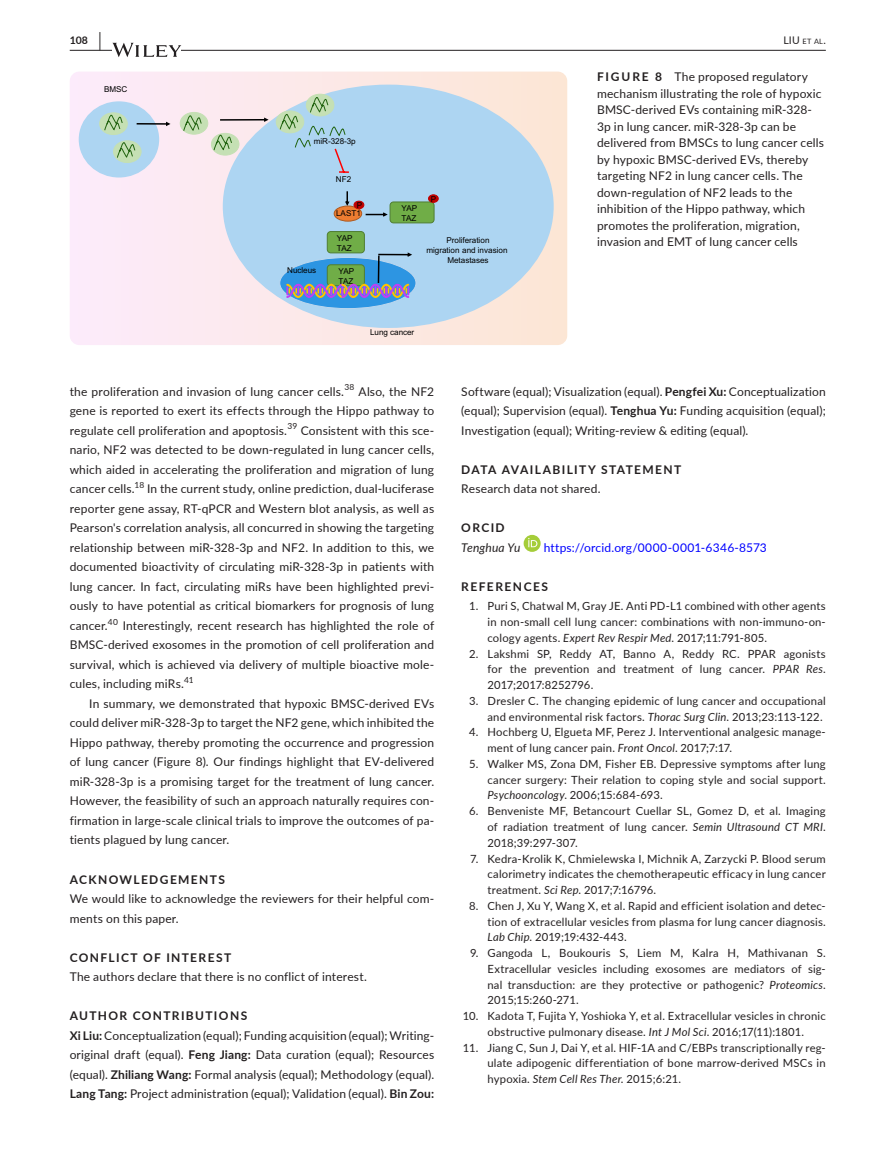
<style>
.page{position:relative;width:893px;height:1174px;background:#fff}
.page>*{position:absolute;margin:0;border:0;box-sizing:border-box;transform-origin:0 0}
.t1{font:12px/19.5px "Lato";letter-spacing:.015em;color:#231f20;text-align:justify}
.t2{font:700 12px "Lato";letter-spacing:.115em;color:#231f20}
.t3{font:12px "Lato";letter-spacing:.015em;color:#00f}
.t4{font:italic 12px "Lato";letter-spacing:.015em;color:#231f20}
.t5{font:11.25px/15.8px "Lato";letter-spacing:.015em;color:#231f20;text-align:justify}
.t6{font:10.5px "Lato";color:#231f20}
.t7{font:700 10.5px "Lato";color:#231f20}
.t8{font:8.4px "Lato";letter-spacing:.015em;color:#231f20}
.t9{font:8.1px/9.8px "Arial";letter-spacing:-.005em;color:#000}
.s1{font-size:19.5px}
.s2{font-size:7.35px}
.s3{font-weight:700}
.s4{font-style:italic}
</style>
<div class="page">
<hr style="left:70px;top:50px;width:756px;height:1px;background:#231f20">
<svg style="left:112px;top:43px;width:69px;height:14px"></svg>
<svg style="left:524px;top:535px;width:17px;height:17px"></svg>
<svg style="left:528px;top:538px;width:9px;height:9px"></svg>
<svg style="left:70px;top:72px;width:497px;height:273px;background:#fbe8eb"></svg>
<div style="left:79px;top:101px;width:80px;height:76px;background:#add5f2;border-radius:50%"></div>
<div style="left:100px;top:113px;width:27px;height:22px;background:#c5e0b4;border-radius:50%"></div>
<div style="left:99px;top:112px;width:29px;height:23px;border:1px solid #c5e0b4;border-radius:50%"></div>
<div style="left:223px;top:85px;width:331px;height:243px;background:#add5f2;border-radius:50%"></div>
<svg style="left:345px;top:191px;width:4px;height:15px"></svg>
<div style="left:280px;top:257px;width:136px;height:51px;background:#2d95e2;border-radius:50%"></div>
<div style="left:279px;top:257px;width:137px;height:52px;border:1px solid #bdd7ee;border-radius:50%"></div>
<div style="left:334px;top:206px;width:28px;height:15px;background:#ed7d31;border-radius:50%"></div>
<div style="left:334px;top:206px;width:28px;height:15px;border:1px solid #ae5a21;border-radius:50%"></div>
<div style="left:354px;top:201px;width:10px;height:8px;background:#c00000;border-radius:50%"></div>
<div style="left:354px;top:201px;width:10px;height:8px;border:1px solid #c00000;border-radius:50%"></div>
<div style="left:390px;top:202px;width:44px;height:21px;background:#70ad47;border-radius:3px"></div>
<div style="left:390px;top:202px;width:44px;height:21px;border:1px solid #507e32;border-radius:3px"></div>
<div style="left:428px;top:195px;width:10px;height:7px;background:#c00000;border-radius:50%"></div>
<div style="left:428px;top:194px;width:11px;height:9px;border:1px solid #c00000;border-radius:50%"></div>
<svg style="left:366px;top:212px;width:22px;height:5px"></svg>
<div style="left:327px;top:265px;width:37px;height:21px;background:#70ad47;border-radius:3px"></div>
<div style="left:327px;top:264px;width:38px;height:22px;border:1px solid #507e32;border-radius:3px"></div>
<div style="left:327px;top:231px;width:37px;height:22px;background:#70ad47;border-radius:4px"></div>
<div style="left:327px;top:231px;width:38px;height:22px;border:1px solid #507e32;border-radius:4px"></div>
<hr style="left:378px;top:255px;width:2px;height:28px;background:#000">
<svg style="left:378px;top:252px;width:34px;height:5px"></svg>
<svg style="left:104px;top:94px;width:245px;height:80px"></svg>
<svg style="left:285px;top:282px;width:125px;height:17px"></svg>
<p class="t7" style="left:70px;top:33px;width:33px">108 <span class="s1">|</span></p>
<p class="t6" style="left:783px;top:33px;width:44px">LIU <span class="s2">et al</span>.</p>
<p class="t9" style="left:104px;top:84px;width:25px">BMSC</p>
<p class="t9" style="left:314px;top:137px;width:43px">miR-328-3p</p>
<p class="t9" style="left:336px;top:174px;width:17px">NF2</p>
<p class="t9" style="left:336px;top:202px;width:28px;line-height:7.8px;text-align:right">P<br>LAST1</p>
<p class="t9" style="left:402px;top:204px;width:17px">YAP<br>TAZ</p>
<p class="t9" style="left:431px;top:194px;width:7px">P</p>
<p class="t9" style="left:287px;top:265px;width:31px">Nucleus</p>
<p class="t9" style="left:337px;top:234px;width:17px">YAP<br>TAZ</p>
<p class="t9" style="left:427px;top:236px;width:82px;text-align:center">Proliferation<br>migration and invasion<br>Metastases</p>
<p class="t9" style="left:339px;top:266px;width:17px">YAP<br>TAZ</p>
<p class="t9" style="left:370px;top:328px;width:46px">Lung cancer</p>
<p class="t1" style="left:597px;top:68px;width:228px;line-height:16.5px;text-align:left"><span class="s3">FIGURE 8</span> The proposed regulatory mechanism illustrating the role of hypoxic BMSC-derived EVs containing miR-328- 3p in lung cancer. miR-328-3p can be delivered from BMSCs to lung cancer cells by hypoxic BMSC-derived EVs, thereby targeting NF2 in lung cancer cells. The down-regulation of NF2 leads to the inhibition of the Hippo pathway, which promotes the proliferation, migration, invasion and EMT of lung cancer cells</p>
<p class="t1" style="left:70px;top:381px;width:276px">the proliferation and invasion of lung cancer cells.</p>
<p class="t8" style="left:344px;top:381px;width:12px">38</p>
<p class="t1" style="left:70px;top:381px;width:366px;text-indent:289px">Also, the NF2 gene is reported to exert its effects through the Hippo pathway to regulate cell proliferation and apoptosis.</p>
<p class="t8" style="left:287px;top:420px;width:11px">39</p>
<p class="t1" style="left:70px;top:420px;width:366px;text-indent:231px">Consistent with this sce&shy;nario, NF2 was detected to be down-regulated in lung cancer cells, which aided in accelerating the proliferation and migration of lung cancer cells.</p>
<p class="t8" style="left:134px;top:479px;width:11px">18</p>
<p class="t1" style="left:70px;top:479px;width:366px;text-indent:77px">In the current study, online prediction, dual-luciferase reporter gene assay, RT-qPCR and Western blot analysis, as well as Pearson's correlation analysis, all concurred in showing the targeting relationship between miR-328-3p and NF2. In addition to this, we documented bioactivity of circulating miR-328-3p in patients with lung cancer. In fact, circulating miRs have been highlighted previ&shy;ously to have potential as critical biomarkers for prognosis of lung cancer.</p>
<p class="t8" style="left:108px;top:615px;width:12px">40</p>
<p class="t1" style="left:70px;top:615px;width:366px;text-indent:53px">Interestingly, recent research has highlighted the role of BMSC-derived exosomes in the promotion of cell proliferation and survival, which is achieved via delivery of multiple bioactive mole&shy;cules, including miRs.</p>
<p class="t8" style="left:184px;top:674px;width:11px">41</p>
<p class="t1" style="left:70px;top:693px;width:366px;text-indent:20px">In summary, we demonstrated that hypoxic BMSC-derived EVs could deliver miR-328-3p to target the NF2 gene, which inhibited the Hippo pathway, thereby promoting the occurrence and progression of lung cancer (Figure 8). Our findings highlight that EV-delivered miR-328-3p is a promising target for the treatment of lung cancer.<br>However, the feasibility of such an approach naturally requires con&shy;firmation in large-scale clinical trials to improve the outcomes of pa&shy;tients plagued by lung cancer.</p>
<p class="t2" style="left:70px;top:870px;width:157px">ACKNOWLEDGEMENTS</p>
<p class="t1" style="left:70px;top:888px;width:366px">We would like to acknowledge the reviewers for their helpful com&shy;ments on this paper.</p>
<p class="t2" style="left:70px;top:948px;width:163px">CONFLICT OF INTEREST</p>
<p class="t1" style="left:70px;top:966px;width:299px">The authors declare that there is no conflict of interest.</p>
<p class="t1" style="left:70px;top:1005px;width:366px;text-align:left"><span class="s3">AUTHOR CONTRIBUTIONS<br>Xi Liu:</span> Conceptualization (equal); Funding acquisition (equal); Writing&shy;original draft (equal). <span class="s3">Feng Jiang:</span> Data curation (equal); Resources (equal). <span class="s3">Zhiliang Wang:</span> Formal analysis (equal); Methodology (equal).<br><span class="s3">Lang Tang:</span> Project administration (equal); Validation (equal). <span class="s3">Bin Zou:</span></p>
<p class="t1" style="left:461px;top:381px;width:366px">Software (equal); Visualization (equal). <span class="s3">Pengfei Xu:</span> Conceptualization (equal); Supervision (equal). <span class="s3">Tenghua Yu:</span> Funding acquisition (equal); Investigation (equal); Writing-review &amp; editing (equal).</p>
<p class="t2" style="left:461px;top:460px;width:221px">DATA AVAILABILITY STATEMENT</p>
<p class="t1" style="left:461px;top:479px;width:141px">Research data not shared.</p>
<p class="t2" style="left:461px;top:519px;width:45px">ORCID</p>
<p class="t4" style="left:461px;top:539px;width:61px">Tenghua Yu</p>
<p class="t3" style="left:544px;top:539px;width:225px">https://orcid.org/0000-0001-6346-8573</p>
<p class="t2" style="left:461px;top:577px;width:88px">REFERENCES</p>
<p class="t5" style="left:487px;top:598px;width:340px;text-indent:-18px">1. Puri S, Chatwal M, Gray JE. Anti PD-L1 combined with other agents in non-small cell lung cancer: combinations with non-immuno-on&shy;cology agents. <span class="s4">Expert Rev Respir Med</span>. 2017;11:791-805.</p>
<p class="t5" style="left:487px;top:645px;width:340px;text-indent:-18px">2. Lakshmi SP, Reddy AT, Banno A, Reddy RC. PPAR agonists for the prevention and treatment of lung cancer. <span class="s4">PPAR Res</span>.<br>2017;2017:8252796.</p>
<p class="t5" style="left:469px;top:692px;width:358px;text-align:right">3. Dresler C. The changing epidemic of lung cancer and occupational and environmental risk factors. <span class="s4">Thorac Surg Clin</span>. 2013;23:113-122.</p>
<p class="t5" style="left:487px;top:724px;width:340px;text-indent:-18px">4. Hochberg U, Elgueta MF, Perez J. Interventional analgesic manage&shy;ment of lung cancer pain. <span class="s4">Front Oncol</span>. 2017;7:17.</p>
<p class="t5" style="left:487px;top:755px;width:340px;text-indent:-18px">5. Walker MS, Zona DM, Fisher EB. Depressive symptoms after lung cancer surgery: Their relation to coping style and social support.<br><span class="s4">Psychooncology</span>. 2006;15:684-693.</p>
<p class="t5" style="left:487px;top:802px;width:340px;text-indent:-18px">6. Benveniste MF, Betancourt Cuellar SL, Gomez D, et al. Imaging of radiation treatment of lung cancer. <span class="s4">Semin Ultrasound CT MRI</span>.<br>2018;39:297-307.</p>
<p class="t5" style="left:487px;top:850px;width:340px;text-indent:-17px">7. Kedra-Krolik K, Chmielewska I, Michnik A, Zarzycki P. Blood serum calorimetry indicates the chemotherapeutic efficacy in lung cancer treatment. <span class="s4">Sci Rep</span>. 2017;7:16796.</p>
<p class="t5" style="left:487px;top:897px;width:340px;text-indent:-18px">8. Chen J, Xu Y, Wang X, et al. Rapid and efficient isolation and detec&shy;tion of extracellular vesicles from plasma for lung cancer diagnosis.<br><span class="s4">Lab Chip</span>. 2019;19:432-443.</p>
<p class="t5" style="left:487px;top:944px;width:340px;text-indent:-17px">9. Gangoda L, Boukouris S, Liem M, Kalra H, Mathivanan S.<br>Extracellular vesicles including exosomes are mediators of sig&shy;nal transduction: are they protective or pathogenic? <span class="s4">Proteomics</span>.<br>2015;15:260-271.</p>
<p class="t5" style="left:463px;top:1007px;width:364px;text-align:center">10. Kadota T, Fujita Y, Yoshioka Y, et al. Extracellular vesicles in chronic obstructive pulmonary disease. <span class="s4">Int J Mol Sci</span>. 2016;17(11):1801.</p>
<p class="t5" style="left:487px;top:1039px;width:340px;text-indent:-25px">11. Jiang C, Sun J, Dai Y, et al. HIF-1A and C/EBPs transcriptionally reg&shy;ulate adipogenic differentiation of bone marrow-derived MSCs in hypoxia. <span class="s4">Stem Cell Res Ther</span>. 2015;6:21.</p>
</div>
